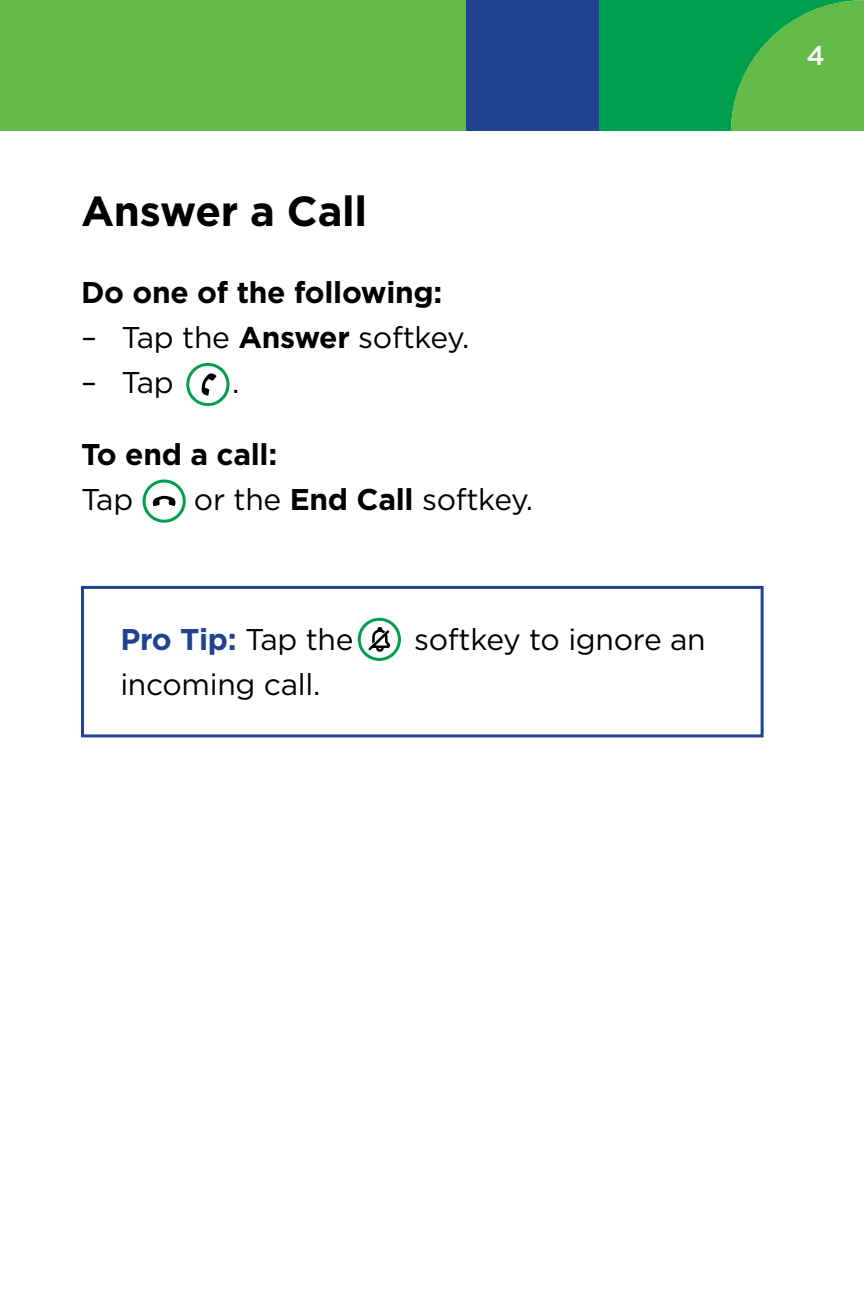
<style>
.page{position:relative;width:864px;height:1296px;background:#fff}
.page>*{position:absolute;margin:0;border:0;box-sizing:border-box;transform-origin:0 0}
.t1{font:700 42px "Gotham";letter-spacing:-.01em;color:#000}
.t2{font:30px "Gotham";letter-spacing:-.01em;color:#000101}
.t3{font:700 30px "Gotham";letter-spacing:-.01em;color:#000101}
.t4{font:30px "Gotham";letter-spacing:-.01em;color:#000}
.t5{font:700 30px "Gotham";letter-spacing:-.015em;color:#214290}
.t6{font:500 27px "Gotham";color:#fff}
.s1{font-weight:700}
.s2{font-weight:400;color:#000}
</style>
<div class="page">
<div style="left:598px;top:0;width:133px;height:131px;background:#009f4d"></div>
<svg style="left:731px;top:0;width:132px;height:131px;background:#4bb447"></svg>
<div style="left:466px;top:0;width:132px;height:131px;background:#214290"></div>
<div style="left:0;top:0;width:466px;height:131px;background:#62bb46"></div>
<hr style="left:863px;top:0;width:1px;height:131px;background:#62bb46">
<div style="left:81px;top:586px;width:683px;height:151px;border:3px solid #214290"></div>
<div style="left:186px;top:363px;width:43px;height:43px;border:3px solid #009f4d;border-radius:50%"></div>
<svg style="left:201px;top:373px;width:16px;height:23px"></svg>
<div style="left:143px;top:480px;width:43px;height:43px;border:3px solid #009f4d;border-radius:50%"></div>
<svg style="left:153px;top:496px;width:22px;height:10px"></svg>
<div style="left:358px;top:618px;width:43px;height:43px;border:3px solid #009f4d;border-radius:50%"></div>
<svg style="left:368px;top:627px;width:23px;height:25px"></svg>
<h1 class="t1" style="left:81px;top:183px;width:288px">Answer a Call</h1>
<p class="t3" style="left:81px;top:272px;width:363px">Do one of the following:</p>
<p class="t2" style="left:81px;top:318px;width:390px">– Tap the <span class="s1">Answer</span> softkey.</p>
<p class="t2" style="left:81px;top:363px;width:94px">– Tap</p>
<p class="t2" style="left:232px;top:363px;width:9px">.</p>
<p class="t3" style="left:81px;top:434px;width:198px">To end a call:</p>
<p class="t2" style="left:81px;top:480px;width:54px">Tap</p>
<p class="t2" style="left:194px;top:480px;width:341px">or the <span class="s1">End Call</span> softkey.</p>
<p class="t5" style="left:120px;top:620px;width:235px">Pro Tip: <span class="s2">Tap the</span></p>
<p class="t4" style="left:414px;top:620px;width:293px">softkey to ignore an</p>
<p class="t4" style="left:120px;top:665px;width:201px">incoming call.</p>
<p class="t6" style="left:806px;top:38px;width:20px">4</p>
</div>
